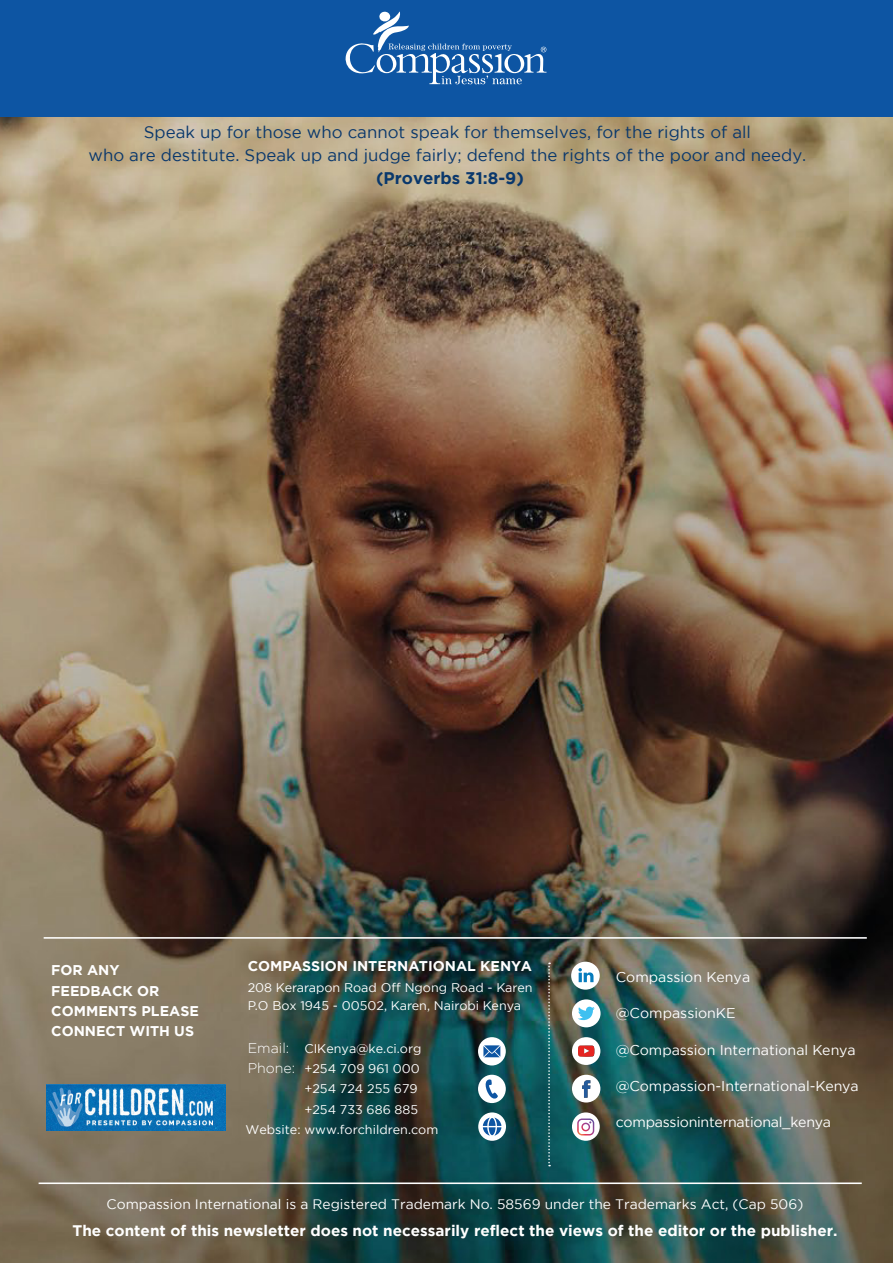
<style>
.page{position:relative;width:893px;height:1263px;background:#fff}
.page>*{position:absolute;margin:0;border:0;box-sizing:border-box;transform-origin:0 0}
.t1{font:16.8px/23.2px "Gotham";color:#0a386c;text-align:center}
.t2{font:700 15.3px "Gotham";color:#fff}
.t3{font:14.1px "Gotham";color:#fff}
.t4{font:700 14.1px/20.4px "Gotham";color:#fff}
.t5{font:14.1px "Gotham";letter-spacing:-.02em;color:#fff}
.t6{font:300 14.1px "Gotham";color:#fff}
.t7{font:13.8px "Gotham";color:#fff}
.t8{font:12.6px/20.4px "Gotham";color:#fff}
.s1{font-weight:700}
.s2{font-weight:300;font-size:14.1px}
</style>
<div class="page">
<img style="left:0;top:116px;width:893px;height:1147px">
<div style="left:0;top:0;width:893px;height:116px;background:#0d55a3"></div>
<svg style="left:345px;top:12px;width:201px;height:72px"></svg>
<svg style="left:572px;top:1075px;width:28px;height:27px"></svg>
<svg style="left:572px;top:1037px;width:28px;height:28px"></svg>
<div style="left:572px;top:999px;width:29px;height:28px;background:#fff;border-radius:50%"></div>
<svg style="left:578px;top:1007px;width:17px;height:14px"></svg>
<div style="left:571px;top:962px;width:29px;height:28px;background:#fff;border-radius:50%"></div>
<svg style="left:578px;top:968px;width:15px;height:14px"></svg>
<svg style="left:572px;top:1112px;width:28px;height:29px"></svg>
<div style="left:478px;top:1075px;width:28px;height:28px;background:#fff;border-radius:50%"></div>
<svg style="left:485px;top:1079px;width:13px;height:20px"></svg>
<svg style="left:478px;top:1112px;width:28px;height:29px"></svg>
<svg style="left:483px;top:1117px;width:18px;height:19px"></svg>
<div style="left:478px;top:1037px;width:28px;height:28px;background:#fff;border-radius:50%"></div>
<svg style="left:483px;top:1045px;width:17px;height:12px"></svg>
<hr style="left:39px;top:1182px;width:823px;height:2px;background:#fff">
<hr style="left:44px;top:937px;width:823px;height:2px;background:#fff">
<svg style="left:548px;top:962px;width:2px;height:204px"></svg>
<svg style="left:577px;top:1118px;width:17px;height:17px"></svg>
<img style="left:47px;top:1084px;width:179px;height:46px">
<p class="t1" style="left:89px;top:120px;width:719px">Speak up for those who cannot speak for themselves, for the rights of all<br>who are destitute. Speak up and judge fairly; defend the rights of the poor and needy. <span class="s1">(Proverbs 31:8-9)</span></p>
<p class="t4" style="left:51px;top:960px;width:149px">FOR ANY<br>FEEDBACK OR<br>COMMENTS PLEASE<br>CONNECT WITH US</p>
<p class="t4" style="left:248px;top:955px;width:286px">COMPASSION INTERNATIONAL KENYA</p>
<p class="t8" style="left:248px;top:977px;width:286px;line-height:18.8px">208 Kerarapon Road Off Ngong Road - Karen<br>P.O Box 1945 - 00502, Karen, Nairobi Kenya</p>
<p class="t8" style="left:248px;top:1038px;width:175px"><span class="s2">Email:</span> CIKenya@ke.ci.org</p>
<p class="t6" style="left:248px;top:1060px;width:49px">Phone:</p>
<p class="t8" style="left:304px;top:1058px;width:117px">+254 709 961 000 +254 724 255 679 +254 733 686 885</p>
<p class="t8" style="left:245px;top:1119px;width:194px">Website: www.forchildren.com</p>
<p class="t3" style="left:616px;top:970px;width:136px">Compassion Kenya</p>
<p class="t3" style="left:616px;top:1006px;width:121px">@CompassionKE</p>
<p class="t3" style="left:616px;top:1042px;width:241px">@Compassion International Kenya</p>
<p class="t3" style="left:616px;top:1078px;width:244px">@Compassion-International-Kenya</p>
<p class="t5" style="left:616px;top:1114px;width:217px">compassioninternational_kenya</p>
<p class="t7" style="left:107px;top:1196px;width:698px">Compassion International is a Registered Trademark No. 58569 under the Trademarks Act, (Cap 506)</p>
<p class="t2" style="left:72px;top:1221px;width:766px">The content of this newsletter does not necessarily reflect the views of the editor or the publisher.</p>
</div>
